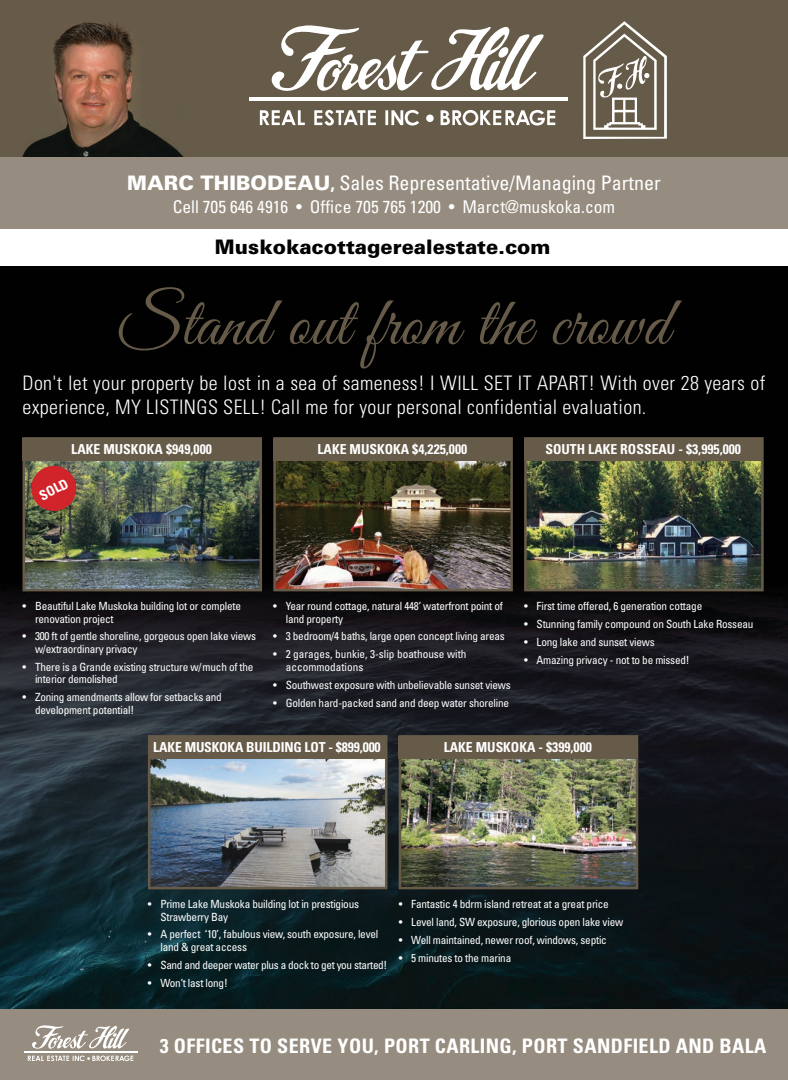
<style>
.page{position:relative;width:788px;height:1080px;background:#fff}
.page>*{position:absolute;margin:0;border:0;box-sizing:border-box;transform-origin:0 0}
.t1{font:70px "Great Vibes";color:#665a48}
.t2{font:300 condensed 20px/24px "Univers";letter-spacing:.02em;color:#fff}
.t3{font:700 condensed 20px "Univers";letter-spacing:.02em;color:#fff}
.t4{font:condensed 20px "Univers";color:#fff}
.t5{font:900 20px "Univers";color:#010101}
.t6{font:condensed 17.5px "Univers";color:#fff}
.t7{font:700 condensed 13.75px "Univers";color:#fff}
.t8{font:condensed 11.25px/12.5px "Univers";letter-spacing:-.02em;color:#fff}
.t9{font:condensed 11.25px/12.5px "Univers";color:#fff}
.s1{font-weight:900;font-stretch:normal}
.s2{font-weight:700}
</style>
<div class="page">
<div style="left:0;top:266px;width:788px;height:814px;background:#010101"></div>
<img style="left:0;top:583px;width:788px;height:426px">
<div style="left:0;top:0;width:788px;height:158px;background:#665a48"></div>
<img style="left:0;top:22px;width:205px;height:136px">
<svg style="left:271px;top:25px;width:273px;height:66px"></svg>
<hr style="left:249px;top:98px;width:318px;height:3px;background:#fff">
<svg style="left:260px;top:110px;width:45px;height:15px"></svg>
<hr style="left:385px;top:110px;width:3px;height:15px;background:#fff">
<svg style="left:314px;top:109px;width:62px;height:17px"></svg>
<svg style="left:391px;top:110px;width:28px;height:16px"></svg>
<div style="left:426px;top:114px;width:7px;height:8px;background:#fff;border-radius:50%"></div>
<svg style="left:440px;top:110px;width:115px;height:16px"></svg>
<svg style="left:583px;top:21px;width:83px;height:118px"></svg>
<div style="left:0;top:158px;width:788px;height:71px;background:#968c7f"></div>
<div style="left:0;top:1009px;width:788px;height:71px;background:#968c7f"></div>
<img style="left:25px;top:461px;width:234px;height:127px">
<div style="left:22px;top:437px;width:240px;height:154px;border:2px solid #665a48"></div>
<img style="left:276px;top:461px;width:234px;height:127px">
<div style="left:273px;top:437px;width:240px;height:154px;border:2px solid #665a48"></div>
<img style="left:527px;top:461px;width:233px;height:127px">
<div style="left:524px;top:437px;width:239px;height:154px;border:2px solid #665a48"></div>
<div style="left:22px;top:438px;width:239px;height:23px;background:#665a48"></div>
<div style="left:273px;top:438px;width:238px;height:23px;background:#665a48"></div>
<div style="left:524px;top:438px;width:238px;height:23px;background:#665a48"></div>
<svg style="left:28px;top:463px;width:51px;height:51px;background:#a94239"></svg>
<img style="left:151px;top:759px;width:233px;height:127px">
<div style="left:148px;top:735px;width:239px;height:154px;border:2px solid #665a48"></div>
<img style="left:401px;top:759px;width:234px;height:127px">
<div style="left:398px;top:735px;width:240px;height:154px;border:2px solid #665a48"></div>
<div style="left:148px;top:736px;width:238px;height:23px;background:#665a48"></div>
<div style="left:398px;top:736px;width:239px;height:23px;background:#665a48"></div>
<hr style="left:24px;top:1051px;width:114px;height:1px;background:#fff">
<svg style="left:28px;top:1025px;width:105px;height:36px"></svg>
<h2 class="t4" style="left:127px;top:170px;width:535px"><span class="s1">MARC THIBODEAU</span><span class="s2">,</span> Sales Representative/Managing Partner</h2>
<h3 class="t6" style="left:173px;top:196px;width:444px">Cell 705 646 4916 • Office 705 765 1200 • Marct@muskoka.com</h3>
<h2 class="t5" style="left:215px;top:235px;width:337px">Muskokacottagerealestate.com</h2>
<h1 class="t1" style="left:119px;top:285px;width:551px">Stand out from the crowd</h1>
<h2 class="t2" style="left:22px;top:371px;width:744px">Don't let your property be lost in a sea of sameness! I WILL SET IT APART! With over 28 years of experience, MY LISTINGS SELL! Call me for your personal confidential evaluation.</h2>
<p class="t7" style="left:71px;top:440px;width:142px">LAKE MUSKOKA $949,000</p>
<p class="t7" style="left:317px;top:440px;width:151px">LAKE MUSKOKA $4,225,000</p>
<p class="t7" style="left:545px;top:440px;width:197px">SOUTH LAKE ROSSEAU - $3,995,000</p>
<p class="t7" style="left:36px;top:489px;width:32px;rotate:-27deg">SOLD</p>
<p class="t8" style="left:35px;top:600px;width:207px;text-indent:-12px">• Beautiful Lake Muskoka building lot or complete renovation project</p>
<p class="t8" style="left:35px;top:630px;width:222px;text-indent:-12px">• 300 ft of gentle shoreline, gorgeous open lake views w/extraordinary privacy</p>
<p class="t8" style="left:35px;top:660px;width:220px;text-indent:-12px">• There is a Grande existing structure w/ much of the interior demolished</p>
<p class="t8" style="left:35px;top:691px;width:188px;text-indent:-12px">• Zoning amendments allow for setbacks and development potential!</p>
<p class="t8" style="left:286px;top:600px;width:219px;text-indent:-12px">• Year round cottage, natural 448’ waterfront point of land property</p>
<p class="t8" style="left:273px;top:630px;width:233px">• 3 bedroom/4 baths, large open concept living areas</p>
<p class="t9" style="left:286px;top:648px;width:182px;text-indent:-12px">• 2 garages, bunkie, 3-slip boathouse with accommodations</p>
<p class="t8" style="left:273px;top:678px;width:239px">• Southwest exposure with unbelievable sunset views</p>
<p class="t8" style="left:273px;top:696px;width:237px">• Golden hard-packed sand and deep water shoreline</p>
<p class="t8" style="left:524px;top:600px;width:180px">• First time offered, 6 generation cottage</p>
<p class="t8" style="left:524px;top:618px;width:231px">• Stunning family compound on South Lake Rosseau</p>
<p class="t8" style="left:524px;top:635px;width:132px">• Long lake and sunset views</p>
<p class="t8" style="left:524px;top:653px;width:167px">• Amazing privacy - not to be missed!</p>
<p class="t7" style="left:153px;top:738px;width:229px">LAKE MUSKOKA BUILDING LOT - $899,000</p>
<p class="t7" style="left:443px;top:738px;width:150px">LAKE MUSKOKA - $399,000</p>
<p class="t8" style="left:160px;top:898px;width:200px;text-indent:-12px">• Prime Lake Muskoka building lot in prestigious<br>Strawberry Bay</p>
<p class="t8" style="left:160px;top:928px;width:219px;text-indent:-12px">• A perfect ‘10’, fabulous view, south exposure, level land &amp; great access</p>
<p class="t8" style="left:148px;top:958px;width:241px">• Sand and deeper water plus a dock to get you started!</p>
<p class="t8" style="left:148px;top:976px;width:81px">• Won’t last long!</p>
<p class="t8" style="left:398px;top:898px;width:211px">• Fantastic 4 bdrm island retreat at a great price</p>
<p class="t8" style="left:398px;top:916px;width:226px">• Level land, SW exposure, glorious open lake view</p>
<p class="t8" style="left:398px;top:933px;width:210px">• Well maintained, newer roof, windows, septic</p>
<p class="t8" style="left:398px;top:951px;width:114px">• 5 minutes to the marina</p>
<h2 class="t3" style="left:160px;top:1033px;width:608px">3 OFFICES TO SERVE YOU, PORT CARLING, PORT SANDFIELD AND BALA</h2>
</div>
